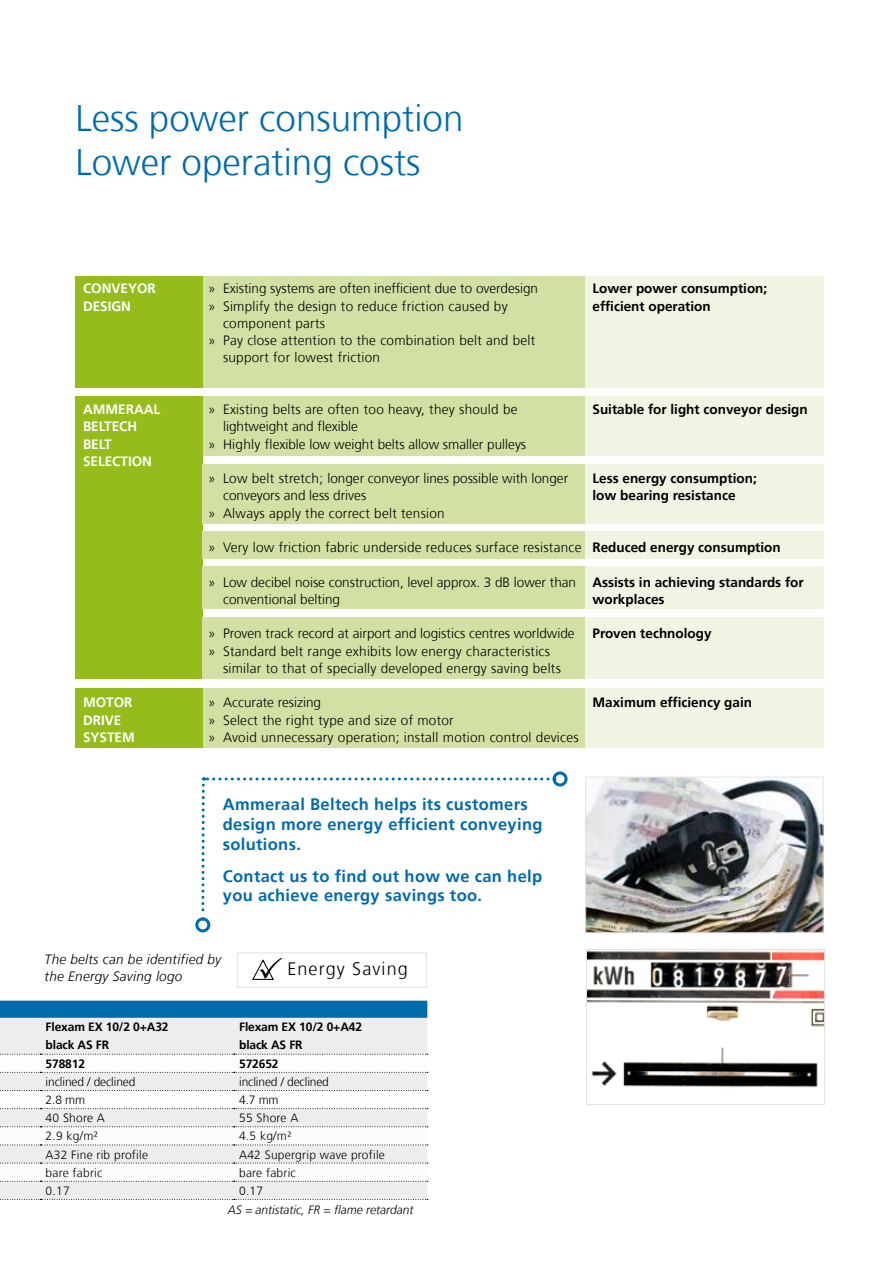
<style>
.page{position:relative;width:893px;height:1263px;background:#fff}
.page>*{position:absolute;margin:0;border:0;box-sizing:border-box;transform-origin:0 0}
.t1{font:300 36.75px/44.1px "Frutiger";color:#006bac}
.t2{font:300 18px "Frutiger";letter-spacing:.06em;color:#000}
.t3{font:700 16.5px/19.8px "Frutiger";letter-spacing:.02em;color:#006bac}
.t4{font:300 13.5px/17.2px "Frutiger";letter-spacing:.02em;color:#000}
.t5{font:300 13.5px/17.2px "Frutiger";color:#000}
.t6{font:700 13.5px/17.2px "Frutiger";color:#000}
.t7{font:700 13.5px/17.2px "Frutiger";color:#fff}
.t8{font:italic 300 13.5px/17.2px "Frutiger";letter-spacing:.02em;color:#000}
.t9{font:300 12px "Frutiger";letter-spacing:.02em;color:#000}
.t10{font:700 12px "Frutiger";letter-spacing:-.01em;color:#000}
.t11{font:300 12px "Frutiger";letter-spacing:-.01em;color:#000}
.t12{font:italic 300 12px "Frutiger";color:#000}
.s1{font-weight:700}
</style>
<div class="page">
<div style="left:0;top:1001px;width:427px;height:17px;background:#006bac"></div>
<div style="left:0;top:1018px;width:427px;height:181px;background:#ededed"></div>
<svg style="left:0;top:1054px;width:428px;height:55px"></svg>
<svg style="left:0;top:1126px;width:428px;height:56px"></svg>
<svg style="left:0;top:1199px;width:428px;height:1px"></svg>
<div style="left:195px;top:917px;width:15px;height:15px;border:3px solid #006bac;border-radius:50%"></div>
<svg style="left:201px;top:777px;width:347px;height:143px"></svg>
<div style="left:553px;top:771px;width:15px;height:15px;border:3px solid #006bac;border-radius:50%"></div>
<img style="left:587px;top:779px;width:234px;height:152px">
<div style="left:585px;top:777px;width:238px;height:156px;border:1px solid #e3e3e3"></div>
<img style="left:588px;top:951px;width:235px;height:137px">
<div style="left:586px;top:949px;width:239px;height:156px;border:1px solid #e3e3e3"></div>
<div style="left:202px;top:396px;width:383px;height:60px;background:#d3e0a3"></div>
<div style="left:202px;top:276px;width:383px;height:111px;background:#d3e0a3"></div>
<div style="left:76px;top:276px;width:127px;height:111px;background:#95bc1b"></div>
<div style="left:585px;top:276px;width:239px;height:111px;background:#f0f5e3"></div>
<div style="left:76px;top:396px;width:127px;height:282px;background:#95bc1b"></div>
<div style="left:585px;top:396px;width:239px;height:60px;background:#f0f5e3"></div>
<div style="left:202px;top:532px;width:383px;height:27px;background:#d3e0a3"></div>
<div style="left:585px;top:532px;width:239px;height:27px;background:#f0f5e3"></div>
<div style="left:202px;top:464px;width:383px;height:60px;background:#d3e0a3"></div>
<div style="left:585px;top:464px;width:239px;height:60px;background:#f0f5e3"></div>
<div style="left:202px;top:567px;width:383px;height:42px;background:#d3e0a3"></div>
<div style="left:585px;top:567px;width:239px;height:42px;background:#f0f5e3"></div>
<div style="left:202px;top:617px;width:383px;height:61px;background:#d3e0a3"></div>
<div style="left:585px;top:617px;width:239px;height:61px;background:#f0f5e3"></div>
<div style="left:202px;top:688px;width:383px;height:60px;background:#d3e0a3"></div>
<div style="left:76px;top:688px;width:127px;height:60px;background:#95bc1b"></div>
<div style="left:585px;top:688px;width:239px;height:60px;background:#f0f5e3"></div>
<div style="left:237px;top:953px;width:190px;height:34px;border:1px solid #e3e3e3"></div>
<svg style="left:252px;top:959px;width:22px;height:21px"></svg>
<h1 class="t1" style="left:75px;top:97px;width:390px">Less power consumption<br>Lower operating costs</h1>
<p class="t5" style="left:208px;top:280px;width:332px">» Existing systems are often inefficient due to overdesign</p>
<p class="t4" style="left:208px;top:297px;width:301px">» Simplify the design to reduce friction caused by</p>
<p class="t4" style="left:223px;top:315px;width:104px">component parts</p>
<p class="t4" style="left:208px;top:332px;width:329px">» Pay close attention to the combination belt and belt</p>
<p class="t4" style="left:223px;top:349px;width:159px">support for lowest friction</p>
<p class="t7" style="left:83px;top:280px;width:74px">CONVEYOR<br>DESIGN</p>
<p class="t6" style="left:592px;top:280px;width:176px">Lower power consumption; efficient operation</p>
<p class="t7" style="left:83px;top:401px;width:79px">AMMERAAL<br>BELTECH<br>BELT<br>SELECTION</p>
<p class="t6" style="left:592px;top:401px;width:217px">Suitable for light conveyor design</p>
<p class="t4" style="left:208px;top:401px;width:311px">» Existing belts are often too heavy, they should be</p>
<p class="t5" style="left:223px;top:418px;width:137px">lightweight and flexible</p>
<p class="t5" style="left:208px;top:435px;width:320px">» Highly flexible low weight belts allow smaller pulleys</p>
<p class="t5" style="left:208px;top:470px;width:362px">» Low belt stretch; longer conveyor lines possible with longer</p>
<p class="t5" style="left:223px;top:487px;width:145px">conveyors and less drives</p>
<p class="t4" style="left:208px;top:504px;width:238px">» Always apply the correct belt tension</p>
<p class="t6" style="left:592px;top:470px;width:166px">Less energy consumption; low bearing resistance</p>
<p class="t4" style="left:208px;top:539px;width:574px">» Very low friction fabric underside reduces surface resistance <span class="s1">Reduced energy consumption</span></p>
<p class="t5" style="left:223px;top:573px;width:355px;text-indent:-15px">» Low decibel noise construction, level approx. 3 dB lower than conventional belting</p>
<p class="t6" style="left:592px;top:573px;width:213px">Assists in achieving standards for workplaces</p>
<p class="t5" style="left:208px;top:625px;width:368px">» Proven track record at airport and logistics centres worldwide » Standard belt range exhibits low energy characteristics</p>
<p class="t4" style="left:223px;top:660px;width:339px">similar to that of specially developed energy saving belts</p>
<p class="t6" style="left:592px;top:625px;width:121px">Proven technology</p>
<p class="t7" style="left:83px;top:694px;width:53px">MOTOR<br>DRIVE<br>SYSTEM</p>
<p class="t6" style="left:592px;top:694px;width:161px">Maximum efficiency gain</p>
<p class="t4" style="left:208px;top:694px;width:372px">» Accurate resizing<br>» Select the right type and size of motor<br>» Avoid unnecessary operation; install motion control devices</p>
<p class="t3" style="left:223px;top:795px;width:321px">Ammeraal Beltech helps its customers design more energy efficient conveying solutions.</p>
<p class="t3" style="left:223px;top:866px;width:321px">Contact us to find out how we can help you achieve energy savings too.</p>
<p class="t8" style="left:45px;top:951px;width:178px">The belts can be identified by the Energy Saving logo</p>
<h2 class="t2" style="left:287px;top:958px;width:122px">Energy Saving</h2>
<p class="t10" style="left:46px;top:1020px;width:124px">Flexam EX 10/2 0+A32</p>
<p class="t10" style="left:239px;top:1020px;width:124px">Flexam EX 10/2 0+A42</p>
<p class="t10" style="left:46px;top:1038px;width:65px">black AS FR</p>
<p class="t10" style="left:239px;top:1038px;width:65px">black AS FR</p>
<p class="t10" style="left:46px;top:1056px;width:41px">578812</p>
<p class="t10" style="left:239px;top:1056px;width:41px">572652</p>
<p class="t11" style="left:46px;top:1075px;width:91px">inclined / declined</p>
<p class="t11" style="left:239px;top:1075px;width:91px">inclined / declined</p>
<p class="t9" style="left:46px;top:1093px;width:41px">2.8 mm</p>
<p class="t9" style="left:239px;top:1093px;width:41px">4.7 mm</p>
<p class="t9" style="left:46px;top:1111px;width:61px">40 Shore A</p>
<p class="t9" style="left:239px;top:1111px;width:61px">55 Shore A</p>
<p class="t9" style="left:46px;top:1129px;width:54px">2.9 kg/m²</p>
<p class="t9" style="left:239px;top:1129px;width:54px">4.5 kg/m²</p>
<p class="t9" style="left:46px;top:1147px;width:104px">A32 Fine rib profile</p>
<p class="t9" style="left:239px;top:1147px;width:147px">A42 Supergrip wave profile</p>
<p class="t9" style="left:46px;top:1166px;width:58px">bare fabric</p>
<p class="t9" style="left:239px;top:1166px;width:58px">bare fabric</p>
<p class="t9" style="left:46px;top:1184px;width:26px">0.17</p>
<p class="t9" style="left:239px;top:1184px;width:26px">0.17</p>
<p class="t12" style="left:228px;top:1203px;width:187px">AS = antistatic, FR = flame retardant</p>
</div>
